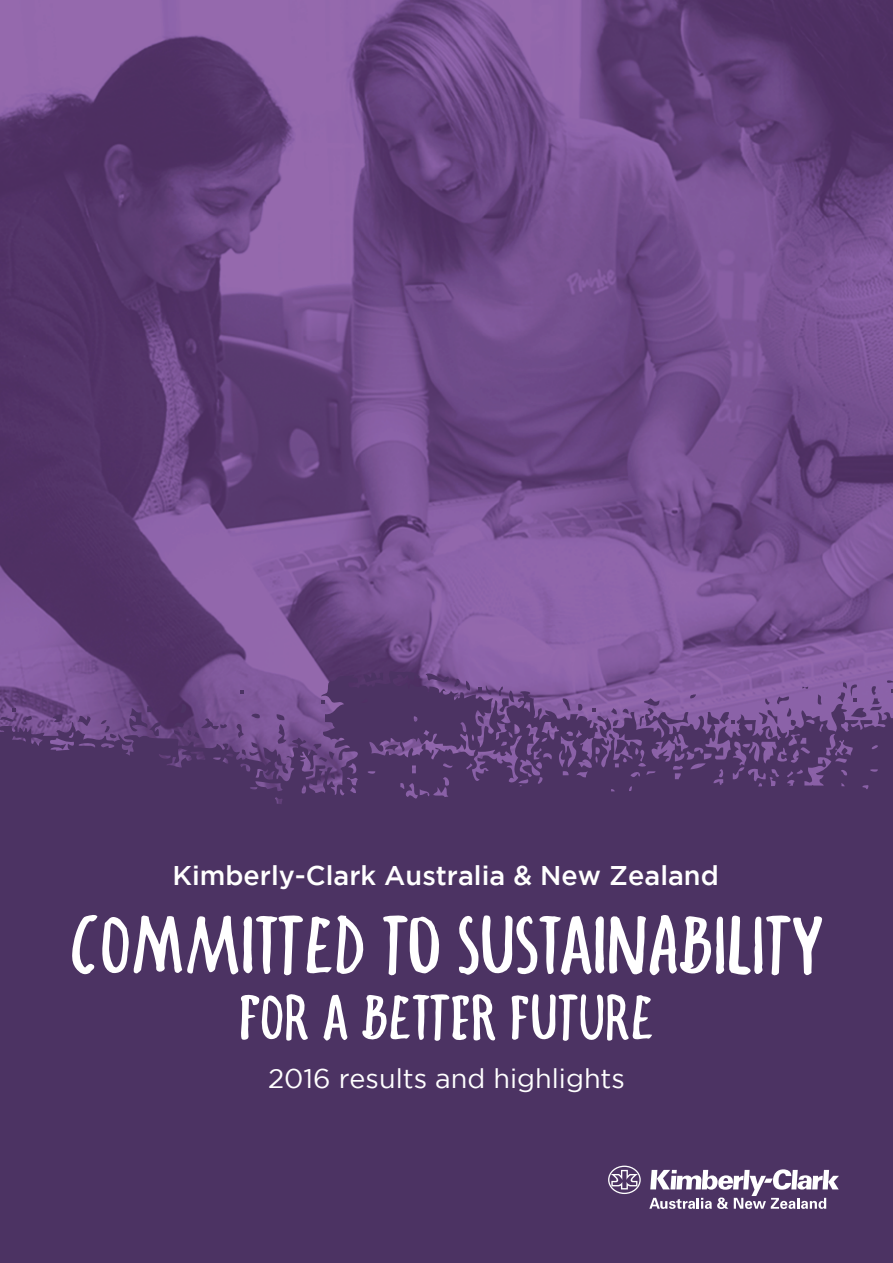
<style>
.page{position:relative;width:893px;height:1263px;background:#fff}
.page>*{position:absolute;margin:0;border:0;box-sizing:border-box;transform-origin:0 0}
.t1{font:81px "Fungo";color:#fff}
.t2{font:63px "Fungo";color:#fff}
.t3{font:500 27px "Gotham";color:#fff}
.t4{font:27px "Gotham";color:#fff}
</style>
<div class="page">
<img style="left:0;top:0;width:893px;height:636px">
<svg style="left:0;top:636px;width:893px;height:627px;background:#523769"></svg>
<svg style="left:592px;top:707px;width:37px;height:31px"></svg>
<svg style="left:363px;top:671px;width:22px;height:13px"></svg>
<svg style="left:425px;top:671px;width:45px;height:19px"></svg>
<svg style="left:837px;top:678px;width:56px;height:41px;background:#7e589a"></svg>
<svg style="left:477px;top:678px;width:37px;height:46px;background:#6d4b87"></svg>
<svg style="left:128px;top:706px;width:34px;height:32px"></svg>
<svg style="left:755px;top:682px;width:53px;height:48px;background:#825b9e"></svg>
<svg style="left:0;top:708px;width:34px;height:17px"></svg>
<svg style="left:173px;top:702px;width:89px;height:57px;background:#674580"></svg>
<svg style="left:608px;top:1165px;width:33px;height:29px"></svg>
<svg style="left:649px;top:1169px;width:190px;height:40px"></svg>
<p class="t3" style="left:173px;top:860px;width:548px">Kimberly-Clark Australia &amp; New Zealand</p>
<h1 class="t1" style="left:70px;top:898px;width:755px">COMMITTED TO SUSTAINABILITY</h1>
<h2 class="t2" style="left:239px;top:980px;width:417px">FOR A BETTER FUTURE</h2>
<p class="t4" style="left:268px;top:1063px;width:358px">2016 results and highlights</p>
</div>
